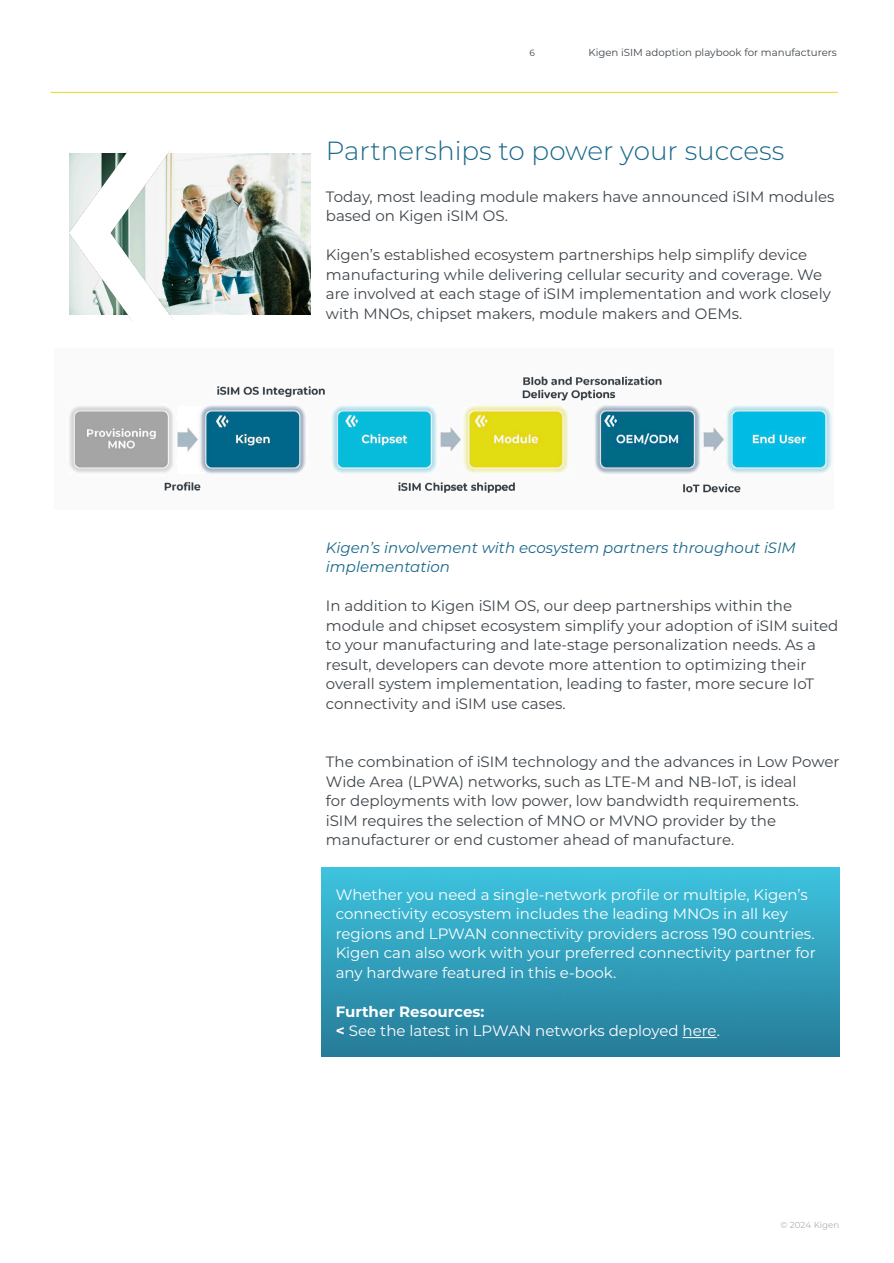
<style>
.page{position:relative;width:894px;height:1263px;background:#fff}
.page>*{position:absolute;margin:0;border:0;box-sizing:border-box;transform-origin:0 0}
.t1{font:300 26.25px "Montserrat";color:#196889}
.t2{font:15px/19.5px "Montserrat";color:#3e454b}
.blue_mini_headers_us{font:15px/19.5px "Montserrat";color:#fff}
.t3{font:italic 15px/19.5px "Montserrat";color:#196889}
.t4{font:700 15px "Montserrat";color:#fff}
.t5{font:10.2px "Montserrat";color:#3e454b}
.t6{font:9px "Montserrat";color:#3e454b}
.t7{font:8.7px "Montserrat";color:#b0b0b0}
.s1{font-weight:700}
</style>
<div class="page">
<hr style="left:51px;top:92px;width:786px;height:1px;background:#e8d918">
<img style="left:69px;top:376px;width:763px;height:117px">
<img style="left:70px;top:150px;width:241px;height:171px">
<img style="left:321px;top:867px;width:518px;height:189px">
<hr style="left:682px;top:1037px;width:34px;height:1px;background:#fff">
<p class="t6" style="left:529px;top:47px;width:7px">6</p>
<p class="t5" style="left:588px;top:46px;width:250px">Kigen iSIM adoption playbook for manufacturers</p>
<p class="t1" style="left:326px;top:133px;width:460px">Partnerships to power your success</p>
<p class="t2" style="left:326px;top:186px;width:510px">Today, most leading module makers have announced iSIM modules based on Kigen iSIM OS.</p>
<p class="t2" style="left:326px;top:244px;width:506px">Kigen’s established ecosystem partnerships help simplify device manufacturing while delivering cellular security and coverage. We are involved at each stage of iSIM implementation and work closely with MNOs, chipset makers, module makers and OEMs.</p>
<p class="t3" style="left:326px;top:537px;width:471px">Kigen’s involvement with ecosystem partners throughout iSIM implementation</p>
<p class="t2" style="left:326px;top:595px;width:514px">In addition to Kigen iSIM OS, our deep partnerships within the module and chipset ecosystem simplify your adoption of iSIM suited to your manufacturing and late-stage personalization needs. As a result, developers can devote more attention to optimizing their overall system implementation, leading to faster, more secure IoT connectivity and iSIM use cases.</p>
<p class="t2" style="left:326px;top:751px;width:515px">The combination of iSIM technology and the advances in Low Power Wide Area (LPWA) networks, such as LTE-M and NB-IoT, is ideal<br>for deployments with low power, low bandwidth requirements.<br>iSIM requires the selection of MNO or MVNO provider by the manufacturer or end customer ahead of manufacture.</p>
<p class="blue_mini_headers_us" style="left:335px;top:884px;width:481px">Whether you need a single-network profile or multiple, Kigen’s connectivity ecosystem includes the leading MNOs in all key regions and LPWAN connectivity providers across 190 countries.<br>Kigen can also work with your preferred connectivity partner for any hardware featured in this e-book.</p>
<p class="t4" style="left:335px;top:1000px;width:150px">Further Resources:</p>
<p class="blue_mini_headers_us" style="left:335px;top:1020px;width:385px"><span class="s1">&lt;</span> See the latest in LPWAN networks deployed here.</p>
<p class="t7" style="left:780px;top:1219px;width:60px">© 2024 Kigen</p>
</div>
